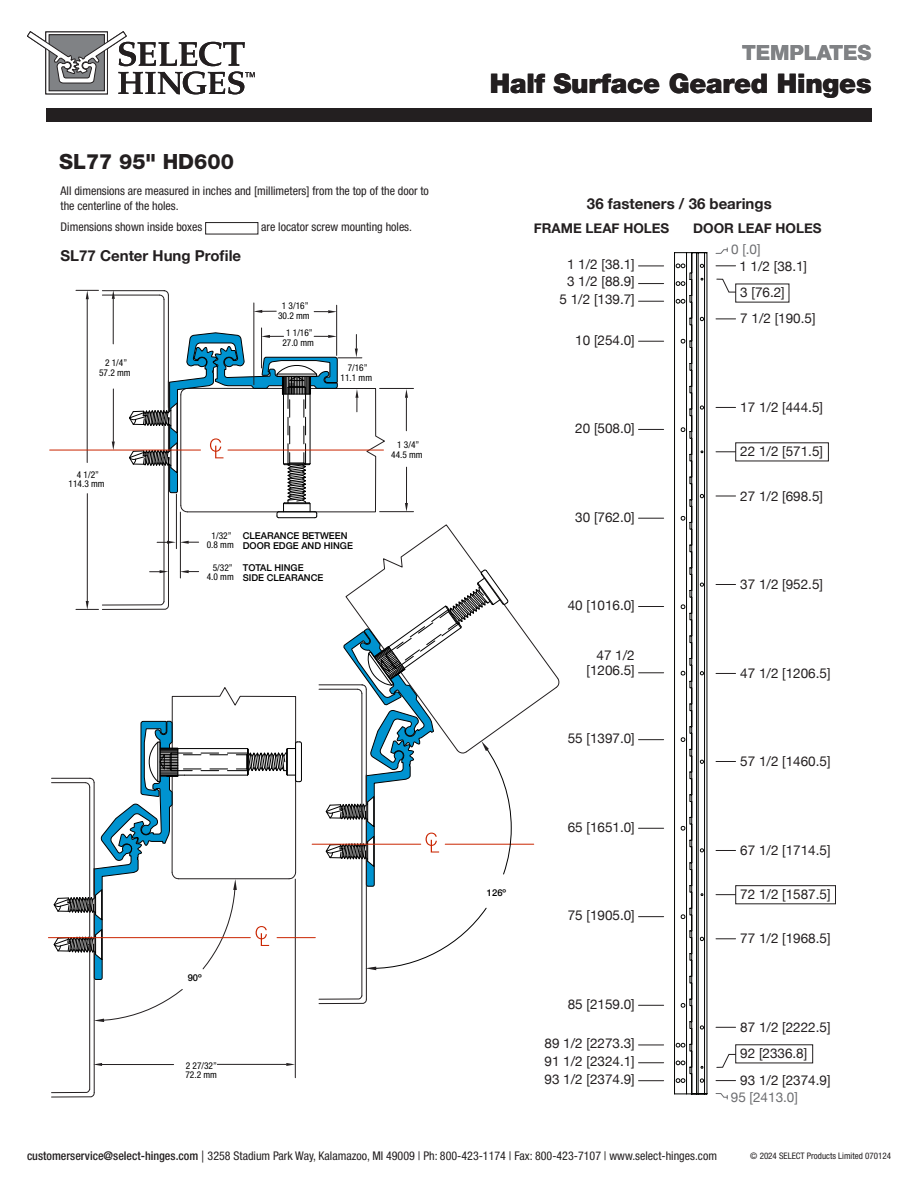
<style>
.page{position:relative;width:918px;height:1188px;background:#fff}
.page>*{position:absolute;margin:0;border:0;box-sizing:border-box;transform-origin:0 0}
.t1{font:900 27px "Helvetica Neue LTW1 G";letter-spacing:-.01em;color:#231f20}
.t2{font:800 21px "Helvetica Neue LTW1 G";color:#231f20}
.t3{font:800 21px "Helvetica Neue LTW1 G";color:#808285}
.t4{font:700 15px "Helvetica Neue";color:#231f20}
.t5{font:13.5px/15px "Helvetica Neue";color:#231f20;text-align:right}
.t6{font:700 13.5px "Helvetica Neue";color:#231f20}
.t7{font:13.5px "Helvetica Neue";color:#6c6d70}
.t8{font:condensed 12px/15px "Helvetica Neue LT Std";color:#231f20}
.t9{font:condensed 9.45px/9.8px "Helvetica Neue";color:#000;text-align:center}
.t10{font:500 9.45px/9.8px "Helvetica Neue";color:#000}
.t11{font:condensed 9px "Helvetica Neue LT Std";color:#231f20}
.s1{font-family:"Helvetica Neue";font-weight:500}
.s2{font-family:"Helvetica Neue LTW1 G";font-stretch:normal}
</style>
<div class="page">
<hr style="left:295px;top:879px;width:1px;height:199px;background:#231f20">
<hr style="left:217px;top:1064px;width:69px;height:1px;background:#231f20">
<svg style="left:286px;top:1063px;width:9px;height:3px"></svg>
<svg style="left:95px;top:989px;width:88px;height:33px"></svg>
<hr style="left:102px;top:1064px;width:72px;height:1px;background:#231f20">
<svg style="left:93px;top:1063px;width:9px;height:3px"></svg>
<svg style="left:383px;top:524px;width:96px;height:45px"></svg>
<hr style="left:168px;top:295px;width:1px;height:310px;background:#231f20">
<hr style="left:164px;top:299px;width:1px;height:303px;background:#231f20">
<hr style="left:102px;top:295px;width:58px;height:1px;background:#231f20">
<svg style="left:159px;top:290px;width:10px;height:10px"></svg>
<hr style="left:102px;top:290px;width:63px;height:1px;background:#231f20">
<svg style="left:51px;top:1088px;width:44px;height:10px"></svg>
<hr style="left:94px;top:783px;width:1px;height:310px;background:#231f20">
<hr style="left:89px;top:787px;width:1px;height:302px;background:#231f20">
<hr style="left:52px;top:782px;width:33px;height:1px;background:#231f20">
<hr style="left:52px;top:778px;width:38px;height:1px;background:#231f20">
<svg style="left:318px;top:995px;width:49px;height:9px"></svg>
<hr style="left:366px;top:689px;width:1px;height:310px;background:#231f20">
<hr style="left:362px;top:694px;width:1px;height:302px;background:#231f20">
<hr style="left:319px;top:689px;width:38px;height:1px;background:#231f20">
<hr style="left:319px;top:684px;width:43px;height:1px;background:#231f20">
<hr style="left:176px;top:494px;width:1px;height:55px;background:#231f20">
<hr style="left:180px;top:512px;width:1px;height:66px;background:#231f20">
<hr style="left:113px;top:299px;width:1px;height:45px;background:#231f20">
<svg style="left:112px;top:290px;width:3px;height:9px"></svg>
<hr style="left:113px;top:389px;width:1px;height:53px;background:#231f20">
<svg style="left:112px;top:442px;width:3px;height:8px"></svg>
<hr style="left:87px;top:299px;width:1px;height:164px;background:#231f20">
<hr style="left:87px;top:494px;width:1px;height:107px;background:#231f20">
<hr style="left:380px;top:388px;width:34px;height:1px;background:#231f20">
<hr style="left:406px;top:398px;width:1px;height:33px;background:#231f20">
<svg style="left:405px;top:389px;width:3px;height:9px"></svg>
<hr style="left:380px;top:511px;width:34px;height:1px;background:#231f20">
<hr style="left:406px;top:467px;width:1px;height:36px;background:#231f20">
<svg style="left:405px;top:503px;width:3px;height:9px"></svg>
<hr style="left:261px;top:328px;width:1px;height:40px;background:#231f20">
<svg style="left:314px;top:310px;width:22px;height:3px"></svg>
<hr style="left:336px;top:305px;width:1px;height:50px;background:#231f20">
<hr style="left:254px;top:303px;width:1px;height:82px;background:#231f20">
<svg style="left:253px;top:310px;width:23px;height:3px"></svg>
<hr style="left:50px;top:450px;width:151px;height:1px;background:#ca2500">
<svg style="left:128px;top:332px;width:258px;height:187px"></svg>
<hr style="left:277px;top:937px;width:38px;height:1px;background:#ca2500">
<hr style="left:48px;top:937px;width:202px;height:1px;background:#ca2500">
<svg style="left:53px;top:687px;width:249px;height:293px"></svg>
<hr style="left:312px;top:844px;width:109px;height:1px;background:#ca2500">
<svg style="left:157px;top:541px;width:42px;height:3px"></svg>
<svg style="left:180px;top:570px;width:19px;height:3px"></svg>
<svg style="left:150px;top:570px;width:18px;height:3px"></svg>
<svg style="left:76px;top:601px;width:93px;height:9px"></svg>
<svg style="left:76px;top:290px;width:23px;height:9px"></svg>
<svg style="left:325px;top:569px;width:235px;height:318px"></svg>
<svg style="left:365px;top:907px;width:122px;height:63px"></svg>
<svg style="left:27px;top:31px;width:228px;height:63px"></svg>
<div style="left:46px;top:108px;width:826px;height:14px;background:#231f20"></div>
<div style="left:205px;top:222px;width:53px;height:12px;border:1px solid #231f20"></div>
<svg style="left:639px;top:266px;width:25px;height:1px"></svg>
<svg style="left:639px;top:1045px;width:25px;height:1px"></svg>
<svg style="left:639px;top:283px;width:25px;height:1px"></svg>
<svg style="left:639px;top:1062px;width:25px;height:1px"></svg>
<svg style="left:639px;top:301px;width:25px;height:1px"></svg>
<svg style="left:639px;top:1080px;width:25px;height:1px"></svg>
<svg style="left:639px;top:341px;width:25px;height:1px"></svg>
<svg style="left:639px;top:739px;width:25px;height:1px"></svg>
<svg style="left:639px;top:828px;width:25px;height:1px"></svg>
<svg style="left:639px;top:429px;width:25px;height:1px"></svg>
<svg style="left:639px;top:518px;width:25px;height:1px"></svg>
<svg style="left:639px;top:916px;width:25px;height:1px"></svg>
<svg style="left:639px;top:606px;width:25px;height:1px"></svg>
<svg style="left:639px;top:1005px;width:25px;height:1px"></svg>
<svg style="left:639px;top:672px;width:25px;height:1px"></svg>
<svg style="left:674px;top:252px;width:34px;height:843px"></svg>
<svg style="left:715px;top:248px;width:13px;height:6px"></svg>
<svg style="left:715px;top:1093px;width:13px;height:6px"></svg>
<svg style="left:716px;top:278px;width:20px;height:15px"></svg>
<svg style="left:716px;top:1054px;width:20px;height:14px"></svg>
<svg style="left:716px;top:265px;width:20px;height:1px"></svg>
<svg style="left:716px;top:318px;width:20px;height:1px"></svg>
<svg style="left:716px;top:407px;width:20px;height:1px"></svg>
<svg style="left:716px;top:496px;width:20px;height:1px"></svg>
<svg style="left:716px;top:584px;width:20px;height:1px"></svg>
<svg style="left:716px;top:673px;width:20px;height:1px"></svg>
<svg style="left:716px;top:761px;width:20px;height:1px"></svg>
<svg style="left:716px;top:850px;width:20px;height:1px"></svg>
<svg style="left:716px;top:938px;width:20px;height:1px"></svg>
<svg style="left:716px;top:1027px;width:20px;height:1px"></svg>
<svg style="left:716px;top:1080px;width:20px;height:1px"></svg>
<svg style="left:716px;top:451px;width:19px;height:1px"></svg>
<svg style="left:716px;top:894px;width:19px;height:1px"></svg>
<div style="left:735px;top:885px;width:101px;height:19px;border:1px solid #231f20"></div>
<h2 class="t2" style="left:59px;top:149px;width:176px">SL77 95" HD600</h2>
<p class="t8" style="left:61px;top:183px;width:370px">All dimensions are measured in inches and [millimeters] from the top of the door to the centerline of the holes.</p>
<p class="t8" style="left:61px;top:220px;width:143px">Dimensions shown inside boxes</p>
<p class="t8" style="left:261px;top:220px;width:152px">are locator screw mounting holes.</p>
<p class="t4" style="left:61px;top:243px;width:182px">SL77 Center Hung Profile</p>
<p class="t9" style="left:99px;top:358px;width:33px">2 1/4”<br>57.2 mm</p>
<p class="t9" style="left:278px;top:301px;width:33px">1 3/16”<br>30.2 mm</p>
<p class="t9" style="left:282px;top:328px;width:33px">1 1/16”<br>27.0 mm</p>
<p class="t9" style="left:341px;top:363px;width:33px">7/16”<br>11.1 mm</p>
<p class="t9" style="left:69px;top:469px;width:38px">4 1/2”<br>114.3 mm</p>
<p class="t9" style="left:207px;top:530px;width:29px">1/32”<br>0.8 mm</p>
<p class="t10" style="left:243px;top:530px;width:112px">CLEARANCE BETWEEN<br>DOOR EDGE AND HINGE</p>
<p class="t9" style="left:207px;top:562px;width:29px">5/32”<br>4.0 mm</p>
<p class="t10" style="left:243px;top:562px;width:82px">TOTAL HINGE<br>SIDE CLEARANCE</p>
<p class="t9" style="left:391px;top:440px;width:33px">1 3/4”<br>44.5 mm</p>
<p class="t10" style="left:188px;top:972px;width:15px">90º</p>
<p class="t9" style="left:185px;top:1060px;width:33px;text-align:left">2 27/32”<br>72.2 mm</p>
<h2 class="t3" style="left:742px;top:40px;width:131px">TEMPLATES</h2>
<h1 class="t1" style="left:490px;top:67px;width:383px">Half Surface Geared Hinges</h1>
<p class="t4" style="left:587px;top:192px;width:186px">36 fasteners / 36 bearings</p>
<p class="t6" style="left:534px;top:218px;width:137px">FRAME LEAF HOLES</p>
<p class="t6" style="left:693px;top:218px;width:130px">DOOR LEAF HOLES</p>
<p class="t10" style="left:487px;top:887px;width:21px">126º</p>
<p class="t5" style="left:567px;top:257px;width:69px">1 1/2 [38.1]</p>
<p class="t5" style="left:567px;top:274px;width:69px">3 1/2 [88.9]</p>
<p class="t5" style="left:560px;top:293px;width:77px">5 1/2 [139.7]</p>
<p class="t5" style="left:575px;top:333px;width:61px">10 [254.0]</p>
<p class="t5" style="left:575px;top:421px;width:61px">20 [508.0]</p>
<p class="t5" style="left:575px;top:510px;width:61px">30 [762.0]</p>
<p class="t5" style="left:568px;top:598px;width:69px">40 [1016.0]</p>
<p class="t5" style="left:587px;top:649px;width:50px">47 1/2 [1206.5]</p>
<p class="t5" style="left:568px;top:732px;width:69px">55 [1397.0]</p>
<p class="t5" style="left:568px;top:820px;width:69px">65 [1651.0]</p>
<p class="t5" style="left:568px;top:908px;width:69px">75 [1905.0]</p>
<p class="t5" style="left:568px;top:997px;width:69px">85 [2159.0]</p>
<p class="t5" style="left:544px;top:1037px;width:92px">89 1/2 [2273.3]</p>
<p class="t5" style="left:544px;top:1055px;width:92px">91 1/2 [2324.1]</p>
<p class="t5" style="left:544px;top:1073px;width:92px">93 1/2 [2374.9]</p>
<p class="t7" style="left:731px;top:240px;width:31px">0 [.0]</p>
<p class="t5" style="left:740px;top:286px;width:46px">3 [76.2]</p>
<p class="t5" style="left:739px;top:260px;width:69px">1 1/2 [38.1]</p>
<p class="t5" style="left:740px;top:312px;width:77px">7 1/2 [190.5]</p>
<p class="t5" style="left:740px;top:400px;width:84px">17 1/2 [444.5]</p>
<p class="t5" style="left:740px;top:445px;width:84px">22 1/2 [571.5]</p>
<p class="t5" style="left:740px;top:489px;width:84px">27 1/2 [698.5]</p>
<p class="t5" style="left:740px;top:578px;width:84px">37 1/2 [952.5]</p>
<p class="t5" style="left:740px;top:666px;width:92px">47 1/2 [1206.5]</p>
<p class="t5" style="left:740px;top:755px;width:92px">57 1/2 [1460.5]</p>
<p class="t5" style="left:740px;top:844px;width:92px">67 1/2 [1714.5]</p>
<p class="t5" style="left:740px;top:888px;width:92px">72 1/2 [1587.5]</p>
<p class="t5" style="left:740px;top:932px;width:92px">77 1/2 [1968.5]</p>
<p class="t5" style="left:740px;top:1020px;width:92px">87 1/2 [2222.5]</p>
<p class="t5" style="left:740px;top:1047px;width:69px">92 [2336.8]</p>
<p class="t5" style="left:740px;top:1073px;width:92px">93 1/2 [2374.9]</p>
<p class="t7" style="left:731px;top:1088px;width:69px">95 [2413.0]</p>
<p class="t8" style="left:27px;top:1148px;width:692px"><span class="s1">customerservice@select-hinges.com</span> <span class="s2">|</span> 3258 Stadium Park Way, Kalamazoo, MI 49009 | Ph: 800-423-1174 | Fax: 800-423-7107 | www.select-hinges.com</p>
<p class="t11" style="left:750px;top:1150px;width:142px">© 2024 SELECT Products Limited 070124</p>
</div>
